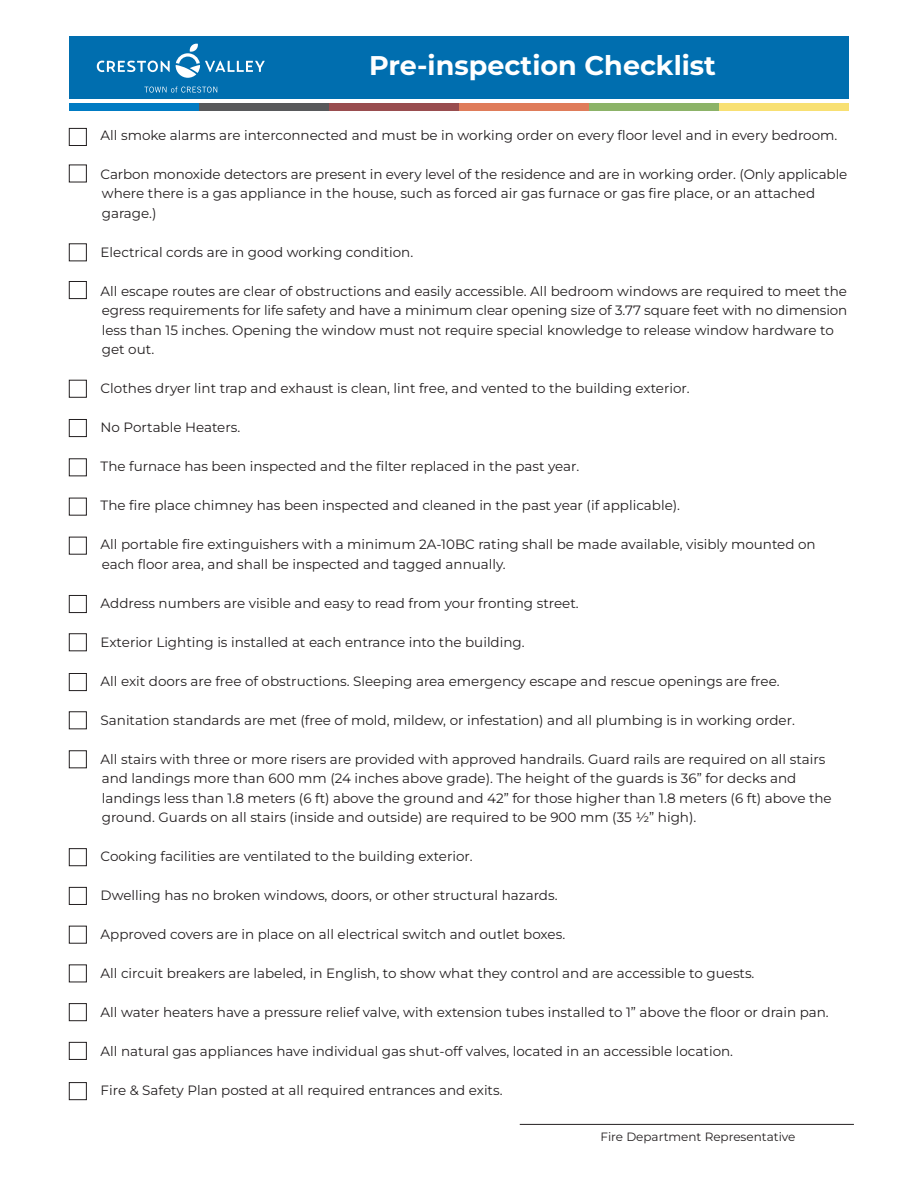
<style>
.page{position:relative;width:918px;height:1188px;background:#fff}
.page>*{position:absolute;margin:0;border:0;box-sizing:border-box;transform-origin:0 0}
.t1{font:700 27px "Montserrat";color:#fff}
.t2{font:13.5px/19.5px "Montserrat";color:#231f20}
.t3{font:12px "Montserrat";color:#231f20}
</style>
<div class="page">
<div style="left:69px;top:37px;width:780px;height:62px;background:#006eaf"></div>
<svg style="left:97px;top:61px;width:73px;height:11px"></svg>
<svg style="left:176px;top:43px;width:89px;height:35px"></svg>
<svg style="left:144px;top:87px;width:73px;height:6px"></svg>
<div style="left:69px;top:104px;width:130px;height:7px;background:#007bc3"></div>
<div style="left:199px;top:104px;width:130px;height:7px;background:#58595b"></div>
<div style="left:329px;top:104px;width:130px;height:7px;background:#994d4f"></div>
<div style="left:459px;top:104px;width:130px;height:7px;background:#df7c5a"></div>
<div style="left:589px;top:104px;width:130px;height:7px;background:#8cb368"></div>
<div style="left:719px;top:104px;width:130px;height:7px;background:#f8e073"></div>
<div style="left:69px;top:128px;width:18px;height:18px;border:1px solid #231f20"></div>
<div style="left:69px;top:165px;width:18px;height:17px;border:1px solid #231f20"></div>
<div style="left:69px;top:244px;width:18px;height:17px;border:1px solid #231f20"></div>
<div style="left:69px;top:281px;width:18px;height:18px;border:1px solid #231f20"></div>
<div style="left:69px;top:380px;width:18px;height:17px;border:1px solid #231f20"></div>
<div style="left:69px;top:419px;width:18px;height:18px;border:1px solid #231f20"></div>
<div style="left:69px;top:459px;width:18px;height:17px;border:1px solid #231f20"></div>
<div style="left:69px;top:498px;width:18px;height:17px;border:1px solid #231f20"></div>
<div style="left:69px;top:537px;width:18px;height:17px;border:1px solid #231f20"></div>
<div style="left:69px;top:595px;width:18px;height:18px;border:1px solid #231f20"></div>
<div style="left:69px;top:634px;width:18px;height:17px;border:1px solid #231f20"></div>
<div style="left:69px;top:673px;width:18px;height:18px;border:1px solid #231f20"></div>
<div style="left:69px;top:712px;width:18px;height:17px;border:1px solid #231f20"></div>
<div style="left:69px;top:751px;width:18px;height:17px;border:1px solid #231f20"></div>
<div style="left:69px;top:848px;width:18px;height:18px;border:1px solid #231f20"></div>
<div style="left:69px;top:887px;width:18px;height:18px;border:1px solid #231f20"></div>
<div style="left:69px;top:926px;width:18px;height:17px;border:1px solid #231f20"></div>
<div style="left:69px;top:965px;width:18px;height:17px;border:1px solid #231f20"></div>
<div style="left:69px;top:1003px;width:18px;height:18px;border:1px solid #231f20"></div>
<div style="left:69px;top:1042px;width:18px;height:18px;border:1px solid #231f20"></div>
<div style="left:69px;top:1082px;width:18px;height:18px;border:1px solid #231f20"></div>
<hr style="left:520px;top:1124px;width:334px;height:1px;background:#231f20">
<h1 class="t1" style="left:369px;top:46px;width:349px">Pre-inspection Checklist</h1>
<p class="t2" style="left:101px;top:125px;width:738px">All smoke alarms are interconnected and must be in working order on every floor level and in every bedroom.</p>
<p class="t2" style="left:101px;top:164px;width:748px">Carbon monoxide detectors are present in every level of the residence and are in working order. (Only applicable where there is a gas appliance in the house, such as forced air gas furnace or gas fire place, or an attached garage.)</p>
<p class="t2" style="left:101px;top:242px;width:314px">Electrical cords are in good working condition.</p>
<p class="t2" style="left:101px;top:281px;width:748px">All escape routes are clear of obstructions and easily accessible. All bedroom windows are required to meet the egress requirements for life safety and have a minimum clear opening size of 3.77 square feet with no dimension less than 15 inches. Opening the window must not require special knowledge to release window hardware to get out.</p>
<p class="t2" style="left:101px;top:378px;width:590px">Clothes dryer lint trap and exhaust is clean, lint free, and vented to the building exterior.</p>
<p class="t2" style="left:101px;top:417px;width:141px">No Portable Heaters.</p>
<p class="t2" style="left:101px;top:456px;width:480px">The furnace has been inspected and the filter replaced in the past year.</p>
<p class="t2" style="left:101px;top:495px;width:581px">The fire place chimney has been inspected and cleaned in the past year (if applicable).</p>
<p class="t2" style="left:101px;top:534px;width:717px">All portable fire extinguishers with a minimum 2A‐10BC rating shall be made available, visibly mounted on each floor area, and shall be inspected and tagged annually.</p>
<p class="t2" style="left:101px;top:593px;width:480px">Address numbers are visible and easy to read from your fronting street.</p>
<p class="t2" style="left:101px;top:632px;width:426px">Exterior Lighting is installed at each entrance into the building.</p>
<p class="t2" style="left:101px;top:671px;width:681px">All exit doors are free of obstructions. Sleeping area emergency escape and rescue openings are free.</p>
<p class="t2" style="left:101px;top:710px;width:696px">Sanitation standards are met (free of mold, mildew, or infestation) and all plumbing is in working order.</p>
<p class="t2" style="left:101px;top:749px;width:733px">All stairs with three or more risers are provided with approved handrails. Guard rails are required on all stairs and landings more than 600 mm (24 inches above grade). The height of the guards is 36” for decks and landings less than 1.8 meters (6 ft) above the ground and 42” for those higher than 1.8 meters (6 ft) above the ground. Guards on all stairs (inside and outside) are required to be 900 mm (35 ½” high).</p>
<p class="t2" style="left:101px;top:846px;width:374px">Cooking facilities are ventilated to the building exterior.</p>
<p class="t2" style="left:101px;top:885px;width:458px">Dwelling has no broken windows, doors, or other structural hazards.</p>
<p class="t2" style="left:101px;top:924px;width:466px">Approved covers are in place on all electrical switch and outlet boxes.</p>
<p class="t2" style="left:101px;top:963px;width:655px">All circuit breakers are labeled, in English, to show what they control and are accessible to guests.</p>
<p class="t2" style="left:101px;top:1002px;width:730px">All water heaters have a pressure relief valve, with extension tubes installed to 1” above the floor or drain pan.</p>
<p class="t2" style="left:101px;top:1041px;width:634px">All natural gas appliances have individual gas shut‐off valves, located in an accessible location.</p>
<p class="t2" style="left:101px;top:1080px;width:403px">Fire &amp; Safety Plan posted at all required entrances and exits.</p>
<p class="t3" style="left:600px;top:1129px;width:196px">Fire Department Representative</p>
</div>
